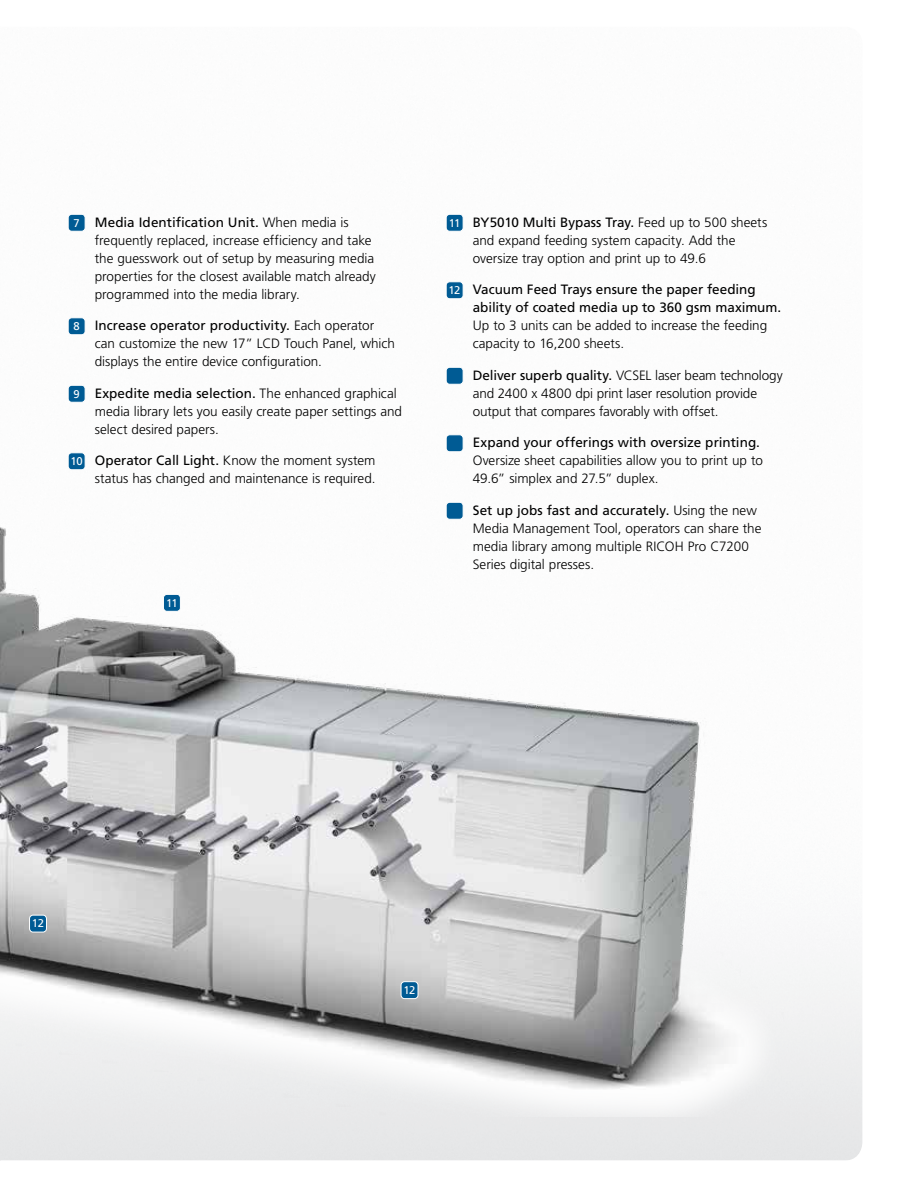
<style>
.page{position:relative;width:918px;height:1188px;background:#fff}
.page>*{position:absolute;margin:0;border:0;box-sizing:border-box;transform-origin:0 0}
.t1{font:300 13.5px/18px "Frutiger LT Std";letter-spacing:-.005em;color:#000}
.t2{font:13.5px/18px "Frutiger LT Std";color:#000}
.t3{font:11.25px "Frutiger LT Std";color:#fff}
.s1{font-weight:400;font-size:11.25px;color:#fff}
.s2{font-weight:400}
.s3{font-size:11.25px;color:#fff}
</style>
<div class="page">
<div style="left:0;top:1117px;width:862px;height:44px;background:#e6e7e8"></div>
<img style="left:0;top:527px;width:862px;height:590px">
<div style="left:68px;top:214px;width:17px;height:17px;background:#005b94;border-radius:4px"></div>
<div style="left:68px;top:214px;width:18px;height:18px;border:1px solid #fff;border-radius:4px"></div>
<div style="left:68px;top:318px;width:17px;height:17px;background:#005b94;border-radius:4px"></div>
<div style="left:68px;top:317px;width:18px;height:18px;border:1px solid #fff;border-radius:4px"></div>
<div style="left:68px;top:385px;width:17px;height:17px;background:#005b94;border-radius:4px"></div>
<div style="left:68px;top:385px;width:18px;height:18px;border:1px solid #fff;border-radius:4px"></div>
<div style="left:68px;top:453px;width:17px;height:17px;background:#005b94;border-radius:4px"></div>
<div style="left:68px;top:452px;width:18px;height:18px;border:1px solid #fff;border-radius:4px"></div>
<div style="left:446px;top:214px;width:17px;height:17px;background:#005b94;border-radius:4px"></div>
<div style="left:446px;top:214px;width:18px;height:18px;border:1px solid #fff;border-radius:4px"></div>
<div style="left:446px;top:282px;width:17px;height:17px;background:#005b94;border-radius:4px"></div>
<div style="left:446px;top:281px;width:18px;height:18px;border:1px solid #fff;border-radius:4px"></div>
<div style="left:446px;top:367px;width:17px;height:17px;background:#005b94;border-radius:4px"></div>
<div style="left:446px;top:367px;width:18px;height:18px;border:1px solid #fff;border-radius:4px"></div>
<div style="left:446px;top:435px;width:17px;height:17px;background:#005b94;border-radius:4px"></div>
<div style="left:446px;top:434px;width:18px;height:18px;border:1px solid #fff;border-radius:4px"></div>
<div style="left:446px;top:502px;width:17px;height:17px;background:#005b94;border-radius:4px"></div>
<div style="left:446px;top:502px;width:18px;height:18px;border:1px solid #fff;border-radius:4px"></div>
<div style="left:163px;top:594px;width:17px;height:17px;background:#005b94;border-radius:4px"></div>
<div style="left:163px;top:594px;width:18px;height:18px;border:1px solid #fff;border-radius:4px"></div>
<div style="left:30px;top:915px;width:16px;height:17px;background:#005b94;border-radius:4px"></div>
<div style="left:29px;top:915px;width:18px;height:17px;border:1px solid #fff;border-radius:4px"></div>
<div style="left:401px;top:982px;width:17px;height:17px;background:#005b94;border-radius:4px"></div>
<div style="left:401px;top:981px;width:17px;height:18px;border:1px solid #fff;border-radius:4px"></div>
<p class="t1" style="left:95px;top:213px;width:283px;text-indent:-21px"><span class="s1">7</span> <span class="s2">Media Identification Unit.</span> When media is frequently replaced, increase efficiency and take the guesswork out of setup by measuring media properties for the closest available match already programmed into the media library.</p>
<p class="t1" style="left:95px;top:317px;width:302px;text-indent:-21px"><span class="s1">8</span> <span class="s2">Increase operator productivity.</span> Each operator can customize the new 17” LCD Touch Panel, which displays the entire device configuration.</p>
<p class="t1" style="left:95px;top:384px;width:309px;text-indent:-21px"><span class="s1">9</span> <span class="s2">Expedite media selection.</span> The enhanced graphical media library lets you easily create paper settings and select desired papers.</p>
<p class="t1" style="left:70px;top:452px;width:307px;text-align:right"><span class="s1">10</span> <span class="s2">Operator Call Light.</span> Know the moment system status has changed and maintenance is required.</p>
<p class="t3" style="left:166px;top:596px;width:13px">11</p>
<p class="t1" style="left:473px;top:213px;width:296px;text-indent:-24px"><span class="s1">11</span> <span class="s2">BY5010 Multi Bypass Tray.</span> Feed up to 500 sheets and expand feeding system capacity. Add the oversize tray option and print up to 49.6</p>
<p class="t2" style="left:473px;top:281px;width:310px;text-indent:-24px"><span class="s3">12</span> Vacuum Feed Trays ensure the paper feeding ability of coated media up to 360 gsm maximum.</p>
<p class="t1" style="left:473px;top:317px;width:296px">Up to 3 units can be added to increase the feeding capacity to 16,200 sheets.</p>
<p class="t1" style="left:473px;top:366px;width:311px"><span class="s2">Deliver superb quality.</span> VCSEL laser beam technology and 2400 x 4800 dpi print laser resolution provide output that compares favorably with offset.</p>
<p class="t2" style="left:473px;top:434px;width:289px">Expand your offerings with oversize printing.</p>
<p class="t1" style="left:473px;top:452px;width:292px">Oversize sheet capabilities allow you to print up to<br>49.6” simplex and 27.5” duplex.</p>
<p class="t1" style="left:473px;top:501px;width:290px"><span class="s2">Set up jobs fast and accurately.</span> Using the new Media Management Tool, operators can share the media library among multiple RICOH Pro C7200<br>Series digital presses.</p>
<p class="t3" style="left:32px;top:917px;width:13px">12</p>
<p class="t3" style="left:404px;top:984px;width:13px">12</p>
</div>
